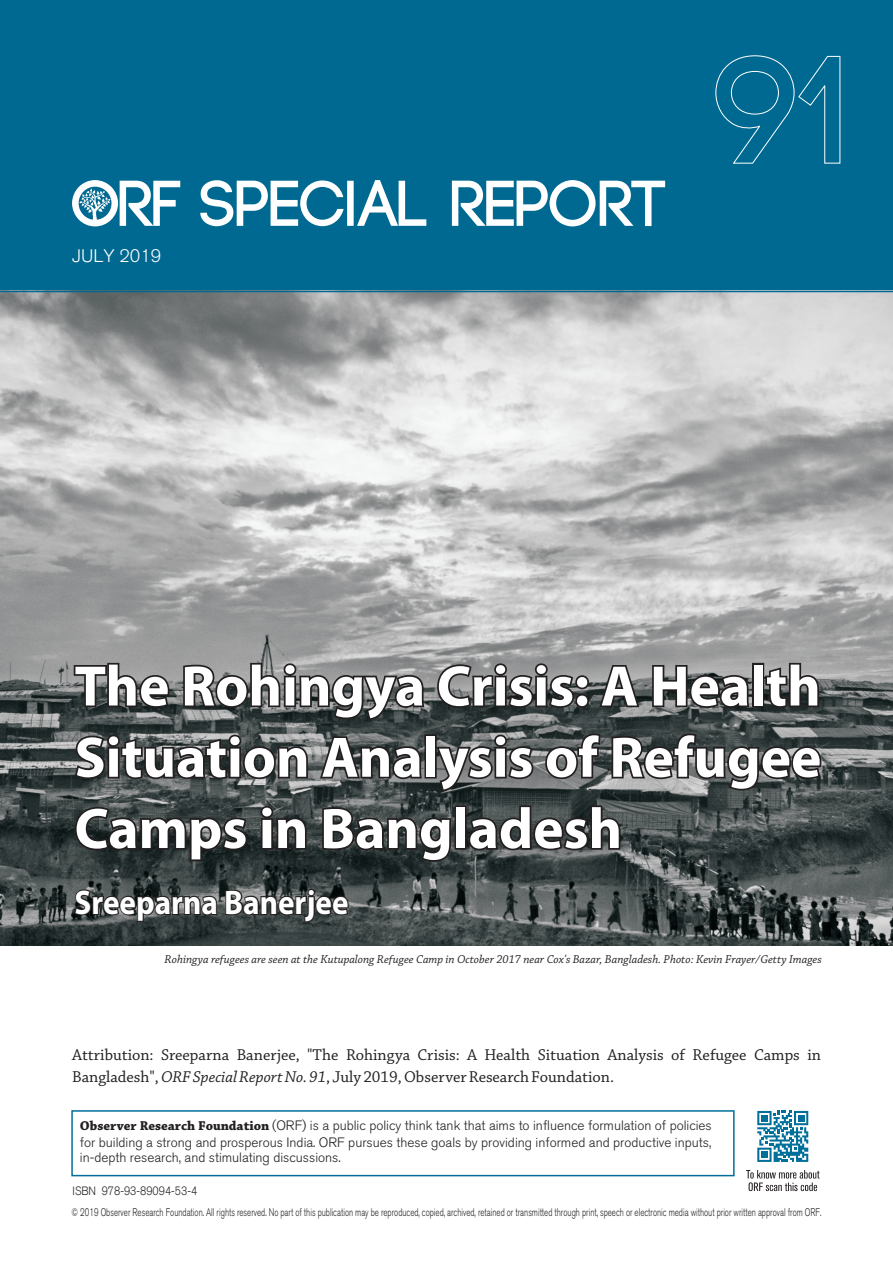
<style>
.page{position:relative;width:893px;height:1263px;background:#fff}
.page>*{position:absolute;margin:0;border:0;box-sizing:border-box;transform-origin:0 0}
.t1{font:700 57.45px/71.2px "Myriad Pro";color:#fff;text-align:justify}
.t2{font:700 34.2px "Myriad Pro";color:#fff;scale:.91 1}
.t3{font:300 18px "Akzidenz Grotesk BQ";color:#fff}
.t4{font:16.5px/21.6px "Chaparral Pro";color:#231f20}
.t5{font:300 13.5px/15.8px "Akzidenz Grotesk BQ";color:#231f20;text-align:justify}
.t6{font:italic 12px "Chaparral Pro";color:#231f20}
.t7{font:300 12px "Akzidenz Grotesk BQ";color:#231f20;scale:.89 1}
.t8{font:300 10.95px "Akzidenz Grotesk BQ";color:#231f20;scale:.72 1}
.s1{font-style:italic}
.s2{font-family:"Chaparral Pro";font-weight:700}
</style>
<div class="page">
<img style="left:0;top:289px;width:893px;height:657px">
<div style="left:0;top:0;width:893px;height:289px;background:#006991"></div>
<svg style="left:0;top:290px;width:893px;height:3px;background:#4d8297"></svg>
<svg style="left:72px;top:180px;width:108px;height:46px"></svg>
<svg style="left:200px;top:180px;width:465px;height:46px"></svg>
<div style="left:71px;top:1110px;width:664px;height:66px;border:1px solid #006f9a"></div>
<svg style="left:746px;top:1170px;width:73px;height:21px"></svg>
<svg style="left:757px;top:1111px;width:51px;height:51px"></svg>
<svg style="left:74px;top:663px;width:747px;height:199px;background:#434647"></svg>
<svg style="left:75px;top:889px;width:274px;height:33px;background:#37393a"></svg>
<svg style="left:715px;top:55px;width:126px;height:109px"></svg>
<h3 class="t3" style="left:72px;top:249px;width:91px">JULY 2019</h3>
<h1 class="t1" style="left:75px;top:655px;width:748px">The Rohingya Crisis: A Health Situation Analysis of Refugee Camps in Bangladesh</h1>
<h2 class="t2" style="left:75px;top:888px;width:303px">Sreeparna Banerjee</h2>
<p class="t6" style="left:165px;top:954px;width:659px">Rohingya refugees are seen at the Kutupalong Refugee Camp in October 2017 near Cox's Bazar, Bangladesh. Photo: Kevin Frayer/Getty Images</p>
<p class="t4" style="left:72px;top:1045px;width:750px">Attribution: Sreeparna Banerjee, "The Rohingya Crisis: A Health Situation Analysis of Refugee Camps in<br>Bangladesh", <span class="s1">ORF Special Report No. 91</span>, July 2019, Observer Research Foundation.</p>
<p class="t5" style="left:80px;top:1119px;width:633px"><span class="s2">Observer Research Foundation</span> (ORF) is a public policy think tank that aims to influence formulation of policies for building a strong and prosperous India. ORF pursues these goals by providing informed and productive inputs, in-depth research, and stimulating discussions.</p>
<p class="t7" style="left:73px;top:1186px;width:142px">ISBN 978-93-89094-53-4</p>
<p class="t8" style="left:72px;top:1208px;width:1043px">© 2019 Observer Research Foundation. All rights reserved. No part of this publication may be reproduced, copied, archived, retained or transmitted through print, speech or electronic media without prior written approval from ORF.</p>
</div>
